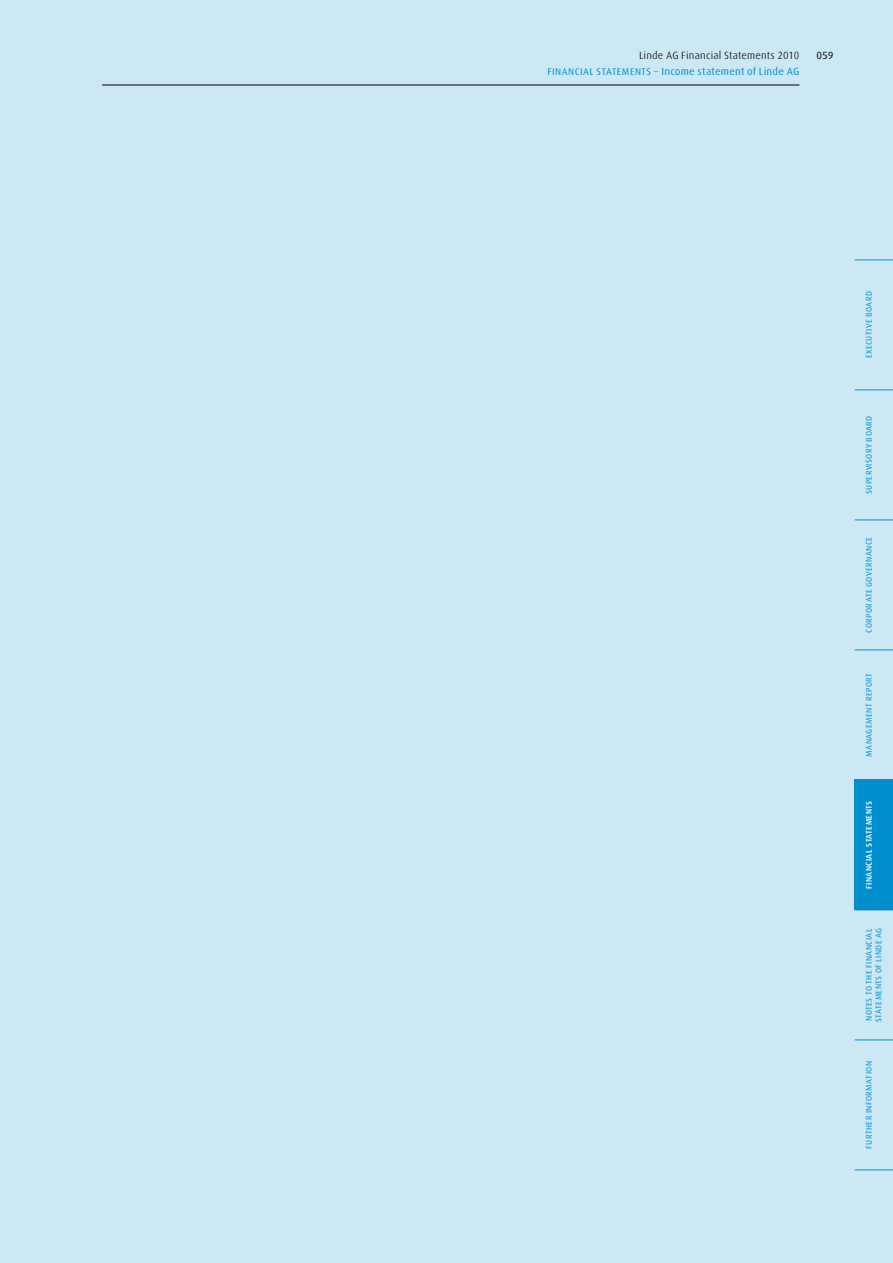
<style>
.page{position:relative;width:893px;height:1263px;background:#cce8f5}
.page>*{position:absolute;margin:0;border:0;box-sizing:border-box;transform-origin:0 0}
.t1{font:10.5px "Linde Dax OT";color:#008ecf}
.t2{font:300 10.5px "Linde Dax OT";letter-spacing:.02em;color:#000}
.t3{font:10.5px "Linde Dax OT";color:#000}
.t4{font:8.25px/9.8px "Linde Dax OT";letter-spacing:.05em;color:#008ecf}
.t5{font:500 8.25px "Linde Dax OT";letter-spacing:.045em;color:#fff}
.s1{font-size:9.75px}
</style>
<div class="page">
<hr style="left:102px;top:85px;width:697px;height:1px;background:#000">
<div style="left:855px;top:780px;width:38px;height:130px;background:#008ecf"></div>
<hr style="left:855px;top:1170px;width:38px;height:1px;background:#008ecf">
<hr style="left:855px;top:1040px;width:38px;height:1px;background:#008ecf">
<hr style="left:855px;top:910px;width:38px;height:1px;background:#008ecf">
<hr style="left:855px;top:650px;width:38px;height:1px;background:#008ecf">
<hr style="left:855px;top:520px;width:38px;height:1px;background:#008ecf">
<hr style="left:855px;top:390px;width:38px;height:1px;background:#008ecf">
<hr style="left:855px;top:260px;width:38px;height:1px;background:#008ecf">
<p class="t2" style="left:639px;top:49px;width:162px">Linde AG Financial Statements 2010</p>
<p class="t3" style="left:816px;top:49px;width:19px">059</p>
<p class="t1" style="left:547px;top:65px;width:247px"><span class="s1">Financial Statements –</span> I ncome statement of Linde AG</p>
<p class="t4" style="left:864px;top:358px;width:69px;rotate:-90deg">Executive board</p>
<p class="t4" style="left:864px;top:494px;width:80px;rotate:-90deg">supervisory board</p>
<p class="t4" style="left:864px;top:633px;width:97px;rotate:-90deg">corporate governance</p>
<p class="t4" style="left:864px;top:757px;width:85px;rotate:-90deg">management report</p>
<p class="t5" style="left:863px;top:889px;width:89px;rotate:-90deg">Financial Statements</p>
<p class="t4" style="left:864px;top:1022px;width:96px;rotate:-90deg">Notes to the financial statements of linde ag</p>
<p class="t4" style="left:864px;top:1149px;width:89px;rotate:-90deg">Further information</p>
</div>
